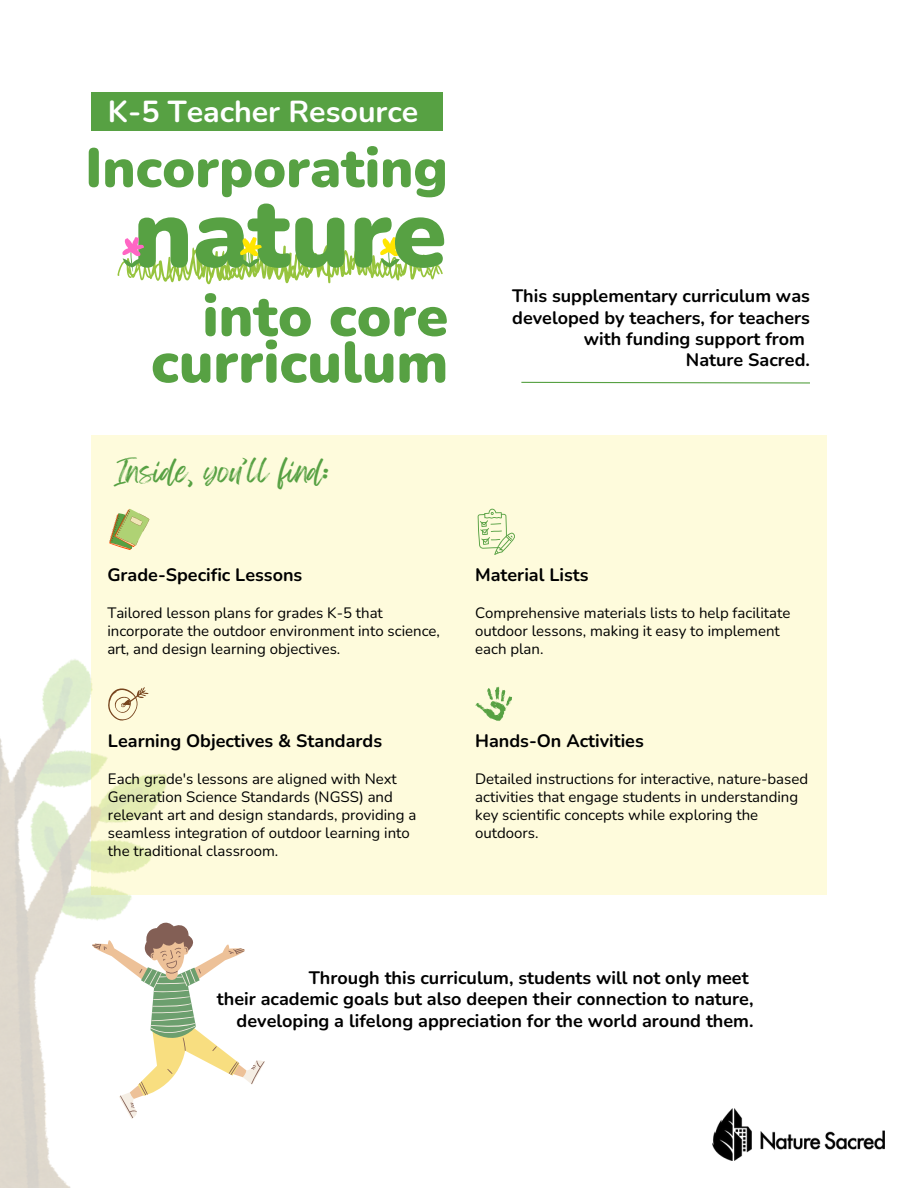
<style>
.page{position:relative;width:918px;height:1188px;background:#fff}
.page>*{position:absolute;margin:0;border:0;box-sizing:border-box;transform-origin:0 0}
.t1{font:900 98.25px "Nunito";color:#57a143}
.t2{font:900 57.45px/46.5px "Nunito";color:#57a143;text-align:right}
.t3{font:900 54.9px "Nunito";color:#57a143}
.t4{font:700 30.3px "Nunito";color:#fff}
.t5{font:26.1px "Feeling Passionate";color:#57a143}
.t6{font:700 18px/21.3px "Nunito";color:#000;text-align:right}
.t7{font:15px/18px "Nunito";color:#000}
</style>
<div class="page">
<svg style="left:117px;top:237px;width:326px;height:47px"></svg>
<img style="left:0;top:658px;width:168px;height:530px">
<div style="left:92px;top:435px;width:734px;height:459px;background:#fefbdc"></div>
<svg style="left:109px;top:509px;width:40px;height:41px"></svg>
<svg style="left:108px;top:687px;width:41px;height:34px"></svg>
<svg style="left:475px;top:686px;width:37px;height:35px"></svg>
<svg style="left:478px;top:509px;width:37px;height:46px"></svg>
<svg style="left:92px;top:922px;width:173px;height:197px"></svg>
<div style="left:92px;top:92px;width:351px;height:38px;background:#57a143"></div>
<svg style="left:521px;top:381px;width:289px;height:3px"></svg>
<img style="left:712px;top:1109px;width:172px;height:51px">
<p class="t4" style="left:108px;top:91px;width:312px">K-5 Teacher Resource</p>
<h3 class="t3" style="left:85px;top:131px;width:364px">Incorporating</h3>
<h2 class="t1" style="left:133px;top:167px;width:315px">nature</h2>
<p class="t2" style="left:151px;top:294px;width:299px">into core curriculum</p>
<p class="t5" style="left:114px;top:450px;width:216px">Inside, you’ll find:</p>
<p class="t6" style="left:512px;top:286px;width:299px">This supplementary curriculum was developed by teachers, for teachers with funding support from<br>Nature Sacred.</p>
<p class="t6" style="left:107px;top:564px;width:197px">Grade-Specific Lessons</p>
<p class="t7" style="left:107px;top:604px;width:334px">Tailored lesson plans for grades K-5 that incorporate the outdoor environment into science, art, and design learning objectives.</p>
<h5 class="t6" style="left:108px;top:730px;width:276px">Learning Objectives &amp; Standards</h5>
<h4 class="t7" style="left:108px;top:770px;width:310px">Each grade's lessons are aligned with Next Generation Science Standards (NGSS) and relevant art and design standards, providing a seamless integration of outdoor learning into the traditional classroom.</h4>
<p class="t6" style="left:475px;top:564px;width:115px">Material Lists</p>
<h5 class="t7" style="left:475px;top:604px;width:317px">Comprehensive materials lists to help facilitate outdoor lessons, making it easy to implement each plan.</h5>
<p class="t6" style="left:475px;top:730px;width:170px">Hands-On Activities</p>
<h2 class="t7" style="left:475px;top:770px;width:334px">Detailed instructions for interactive, nature-based activities that engage students in understanding key scientific concepts while exploring the outdoors.</h2>
<h5 class="t6" style="left:217px;top:967px;width:538px">Through this curriculum, students will not only meet<br>their academic goals but also deepen their connection to nature, developing a lifelong appreciation for the world around them.</h5>
</div>
